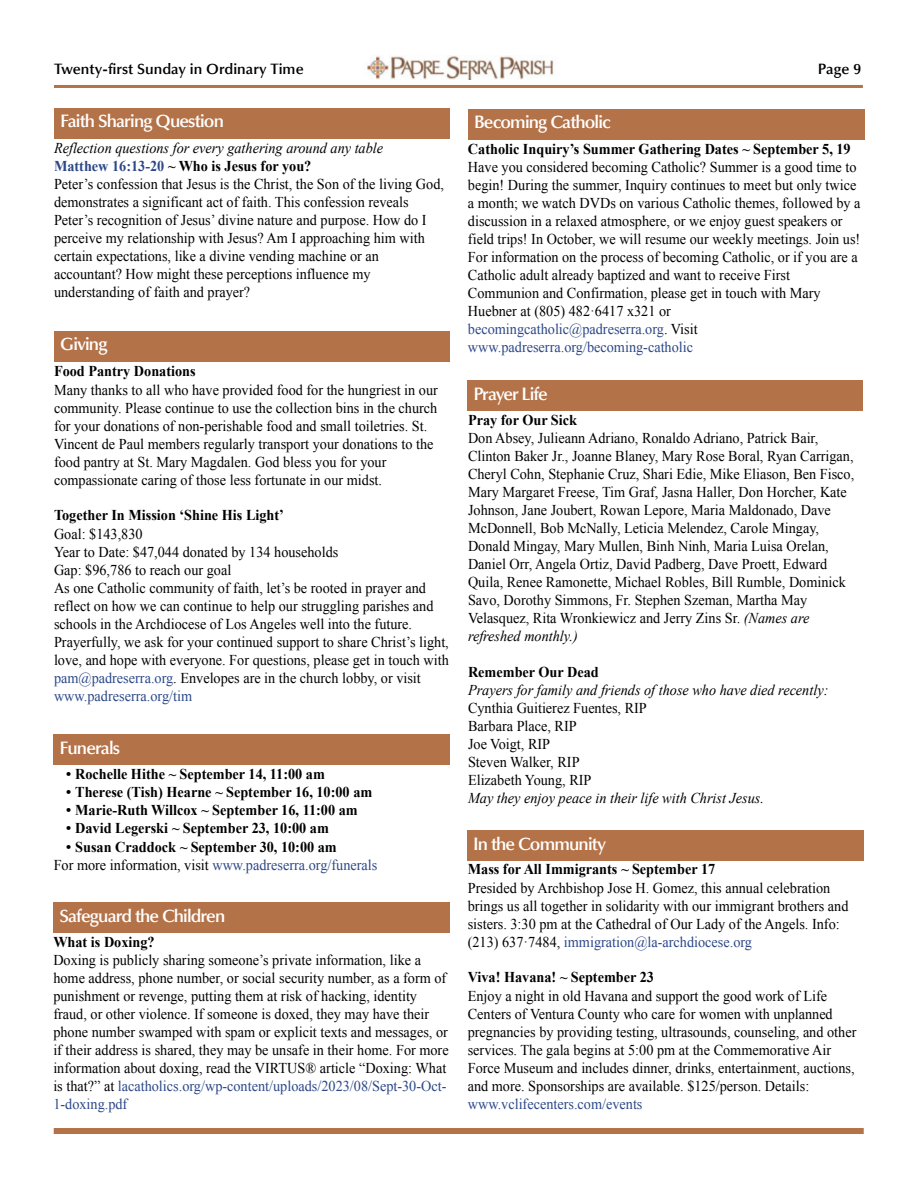
<style>
.page{position:relative;width:918px;height:1188px;background:#fff}
.page>*{position:absolute;margin:0;border:0;box-sizing:border-box;transform-origin:0 0}
.t1{font:600 18px "Ngrtbt Optima LT Std";letter-spacing:-.05em;color:#fff}
.t2{font:15px/18px "Qhkmgp Times New Roman";color:#000;scale:.95 1}
.t3{font:700 15px "Times New Roman";color:#000;scale:.95 1}
.t4{font:italic 15px/17.7px "Times New Roman";color:#000;scale:.95 1}
.t5{font:15px "Qhkmgp Times New Roman";color:#2c4888;scale:.95 1}
.t6{font:600 15px "Ngrtbt Optima LT Std";color:#000}
.s1{font-family:"Cxrhgt Optima LT Std"}
.s2{font-weight:700;font-style:normal;color:#2c4888}
.s3{font-weight:700;font-style:normal}
.s4{color:#2c4888}
.s5{color:#000}
.s6{font-family:"Sxfcwd Times New Roman"}
.s7{font-family:"Times New Roman";font-style:italic}
</style>
<div class="page">
<hr style="left:54px;top:85px;width:809px;height:3px;background:#b47248">
<img style="left:367px;top:55px;width:187px;height:25px">
<div style="left:54px;top:1128px;width:810px;height:6px;background:#b47248"></div>
<div style="left:467px;top:381px;width:396px;height:30px;background:#b47248"></div>
<div style="left:54px;top:108px;width:396px;height:31px;background:#b47248"></div>
<div style="left:468px;top:109px;width:396px;height:30px;background:#b47248"></div>
<div style="left:54px;top:735px;width:396px;height:30px;background:#b47248"></div>
<div style="left:54px;top:331px;width:396px;height:31px;background:#b47248"></div>
<div style="left:53px;top:903px;width:397px;height:30px;background:#b47248"></div>
<div style="left:467px;top:830px;width:397px;height:31px;background:#b47248"></div>
<p class="t6" style="left:54px;top:63px;width:251px">Twenty-<span class="s1">fi</span>rst Sunday in Ordinary Time</p>
<p class="t6" style="left:818px;top:63px;width:45px">Page 9</p>
<p class="t1" style="left:60px;top:114px;width:166px">Faith Sharing Question</p>
<p class="t4" style="left:54px;top:139px;width:348px">Reflection questions for every gathering around any table<br><span class="s2">Matthew 16:13-20</span> <span class="s3">~ Who is Jesus for you?</span></p>
<p class="t2" style="left:54px;top:175px;width:412px">Peter’s confession that Jesus is the Christ, the Son of the living God, demonstrates a significant act of faith. This confession reveals Peter’s recognition of Jesus’ divine nature and purpose. How do I perceive my relationship with Jesus? Am I approaching him with certain expectations, like a divine vending machine or an accountant? How might these perceptions influence my understanding of faith and prayer?</p>
<p class="t1" style="left:60px;top:337px;width:49px">Giving</p>
<p class="t3" style="left:54px;top:363px;width:151px">Food Pantry Donations</p>
<p class="t2" style="left:54px;top:380px;width:406px">Many thanks to all who have provided food for the hungriest in our community. Please continue to use the collection bins in the church for your donations of non-perishable food and small toiletries. St.<br>Vincent de Paul members regularly transport your donations to the food pantry at St. Mary Magdalen. God bless you for your compassionate caring of those less fortunate in our midst.</p>
<p class="t3" style="left:54px;top:507px;width:244px">Together In Mission ‘Shine His Light’</p>
<p class="t2" style="left:54px;top:524px;width:417px">Goal: $143,830<br>Year to Date: $47,044 donated by 134 households<br>Gap: $96,786 to reach our goal<br>As one Catholic community of faith, let’s be rooted in prayer and reflect on how we can continue to help our struggling parishes and schools in the Archdiocese of Los Angeles well into the future.<br>Prayerfully, we ask for your continued support to share Christ’s light, love, and hope with everyone. For questions, please get in touch with <span class="s4">pam@padreserra.org</span>. Envelopes are in the church lobby, or visit <span class="s4">www.padreserra.org/tim</span></p>
<p class="t1" style="left:60px;top:741px;width:62px">Funerals</p>
<p class="t3" style="left:66px;top:766px;width:274px">• Rochelle Hithe ~ September 14, 11:00 am</p>
<p class="t3" style="left:66px;top:784px;width:324px">• Therese (Tish) Hearne ~ September 16, 10:00 am</p>
<p class="t3" style="left:66px;top:802px;width:308px">• Marie-Ruth Willcox ~ September 16, 11:00 am</p>
<p class="t3" style="left:66px;top:820px;width:278px">• David Legerski ~ September 23, 10:00 am</p>
<p class="t3" style="left:66px;top:838px;width:287px">• Susan Craddock ~ September 30, 10:00 am</p>
<p class="t5" style="left:54px;top:856px;width:342px"><span class="s5">For more information, visit</span> www.padreserra.org/funerals</p>
<p class="t1" style="left:59px;top:909px;width:167px">Safeguard the Children</p>
<p class="t3" style="left:53px;top:933px;width:108px">What is Doxing?</p>
<p class="t2" style="left:53px;top:951px;width:418px">Doxing is publicly sharing someone’s private information, like a home address, phone number, or social security number, as a form of punishment or revenge, putting them at risk of hacking, identity fraud, or other violence. If someone is doxed, they may have their phone number swamped with spam or explicit texts and messages, or if their address is shared, they may be unsafe in their home. For more information about doxing, read the VIRTUS® article “Doxing: What is that?” at <span class="s4">lacatholics.org/wp-content/uploads/2023/08/Sept-30-Oct-1-doxing.pdf</span></p>
<p class="t1" style="left:474px;top:115px;width:138px">Becoming Catholic</p>
<p class="t3" style="left:468px;top:141px;width:404px">Catholic Inquiry’s Summer Gathering Dates ~ September 5, 19</p>
<p class="t2" style="left:468px;top:158px;width:415px">Have you considered becoming Catholic? Summer is a good time to begin! During the summer, Inquiry continues to meet but only twice a month<span class="s6">;</span> we watch DVDs on various Catholic themes, followed by a discussion in a relaxed atmosphere, or we enjoy guest speakers or field trips! In October, we will resume our weekly meetings. Join us!<br>For information on the process of becoming Catholic, or if you are a Catholic adult already baptized and want to receive First Communion and Confirmation, please get in touch with Mary Huebner at (805) 482·6417 x321 or <span class="s4">becomingcatholic@padreserra.org</span>. Visit <span class="s4">www.padreserra.org/becoming-catholic</span></p>
<p class="t1" style="left:473px;top:387px;width:76px">Prayer Life</p>
<p class="t3" style="left:468px;top:412px;width:116px">Pray for Our Sick</p>
<p class="t2" style="left:468px;top:429px;width:408px">Don Absey, Julieann Adriano, Ronaldo Adriano, Patrick Bair, Clinton Baker Jr., Joanne Blaney, Mary Rose Boral, Ryan Carrigan, Cheryl Cohn, Stephanie Cruz, Shari Edie, Mike Eliason, Ben Fisco, Mary Margaret Freese, Tim Graf, Jasna Haller, Don Horcher, Kate Johnson, Jane Joubert, Rowan Lepore, Maria Maldonado, Dave McDonnell, Bob McNally, Leticia Melendez, Carole Mingay, Donald Mingay, Mary Mullen, Binh Ninh, Maria Luisa Orelan, Daniel Orr, Angela Ortiz, David Padberg, Dave Proett, Edward Quila, Renee Ramonette, Michael Robles, Bill Rumble, Dominick Savo, Dorothy Simmons, Fr. Stephen Szeman, Martha May Velasquez, Rita Wronkiewicz and Jerry Zins Sr. <span class="s7">(Names are</span></p>
<p class="t4" style="left:468px;top:627px;width:117px">refreshed monthly.)</p>
<p class="t3" style="left:468px;top:664px;width:139px">Remember Our Dead</p>
<p class="t4" style="left:468px;top:681px;width:381px">Prayers for family and friends of those who have died recently:</p>
<p class="t2" style="left:468px;top:699px;width:190px">Cynthia Guitierez Fuentes, RIP<br>Barbara Place, RIP<br>Joe Voigt, RIP<br>Steven Walker, RIP<br>Elizabeth Young, RIP</p>
<p class="t4" style="left:468px;top:789px;width:313px">May they enjoy peace in their life with Christ Jesus.</p>
<p class="t1" style="left:473px;top:836px;width:135px">In the Community</p>
<p class="t3" style="left:468px;top:861px;width:262px">Mass for All Immigrants ~ September 17</p>
<p class="t2" style="left:468px;top:879px;width:402px">Presided by Archbishop Jose H. Gomez, this annual celebration brings us all together in solidarity with our immigrant brothers and sisters. 3:30 pm at the Cathedral of Our Lady of the Angels. Info: (213) 637·7484, <span class="s4">immigration@la-archdiocese.org</span></p>
<p class="t3" style="left:468px;top:969px;width:198px">Viva! Havana! ~ September 23</p>
<p class="t2" style="left:468px;top:987px;width:411px">Enjoy a night in old Havana and support the good work of Life Centers of Ventura County who care for women with unplanned pregnancies by providing testing, ultrasounds, counseling, and other services. The gala begins at 5:00 pm at the Commemorative Air Force Museum and includes dinner, drinks, entertainment, auctions, and more. Sponsorships are available. $125/person. Details:</p>
<p class="t5" style="left:468px;top:1095px;width:185px">www.vclifecenters.com/events</p>
</div>
